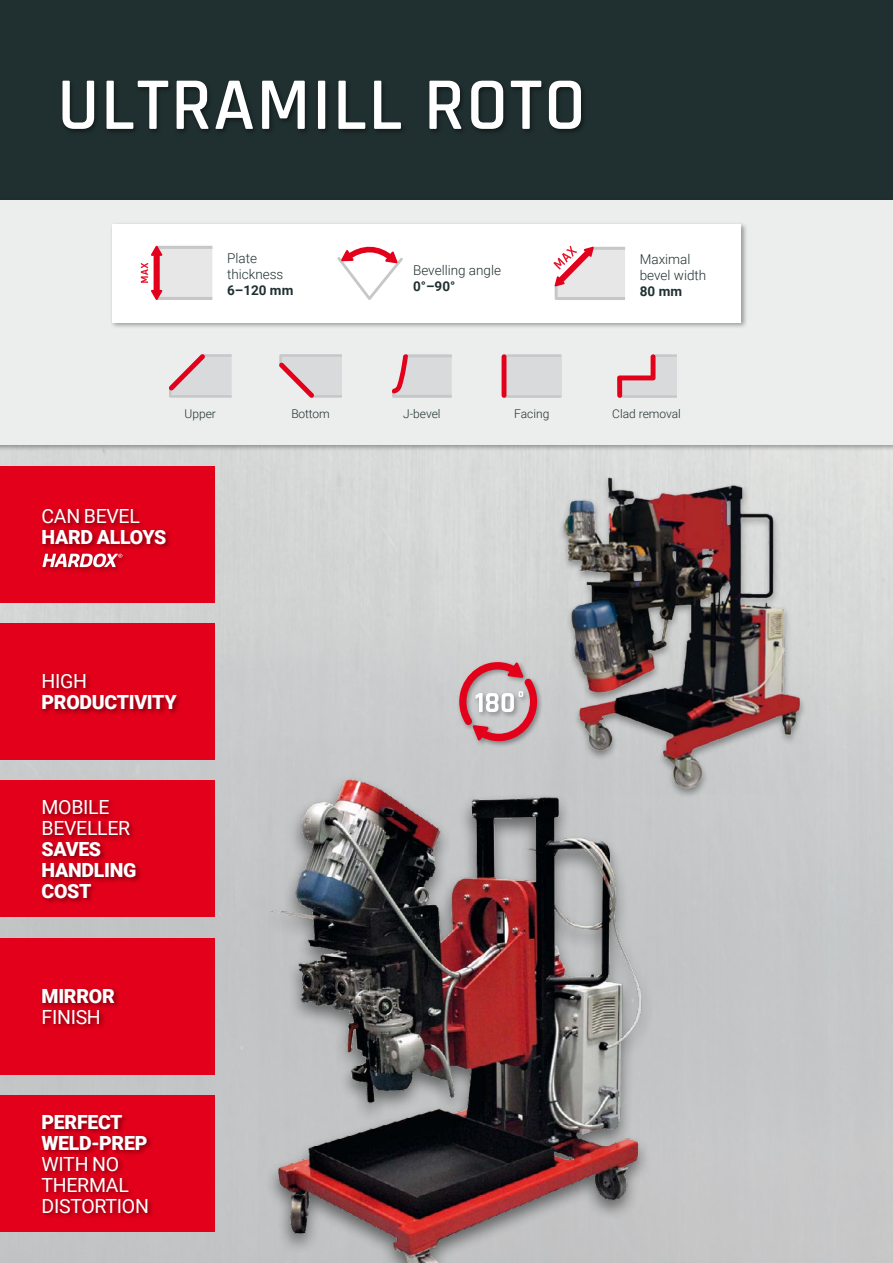
<style>
.page{position:relative;width:893px;height:1263px;background:#fff}
.page>*{position:absolute;margin:0;border:0;box-sizing:border-box;transform-origin:0 0}
.t1{font:600 75px "Rajdhani";letter-spacing:.025em;color:#fff}
.t2{font:900 19.5px/21px "Roboto";letter-spacing:-.015em;color:#fff}
.t3{font:19.5px/21px "Roboto";letter-spacing:-.015em;color:#fff}
.t4{font:300 13.5px/16.2px "Roboto";color:#203031}
.t5{font:700 13.5px "Roboto";color:#203031}
.t6{font:300 12px "Roboto";color:#203031}
</style>
<div class="page">
<img style="left:0;top:451px;width:893px;height:812px">
<div style="left:0;top:0;width:893px;height:200px;background:#203031"></div>
<img style="left:554px;top:470px;width:255px;height:325px">
<img style="left:258px;top:737px;width:420px;height:526px">
<div style="left:0;top:198px;width:893px;height:253px;background:#000;opacity:.35"></div>
<div style="left:0;top:200px;width:893px;height:244px;background:#eceded"></div>
<div style="left:110px;top:222px;width:637px;height:107px;background:#000;opacity:.35"></div>
<div style="left:112px;top:224px;width:629px;height:98px;background:#fff"></div>
<svg style="left:169px;top:354px;width:63px;height:44px"></svg>
<svg style="left:279px;top:354px;width:63px;height:44px"></svg>
<svg style="left:392px;top:354px;width:60px;height:44px;background:#d9c9cc"></svg>
<svg style="left:505px;top:354px;width:56px;height:44px;background:#d7d6d7"></svg>
<hr style="left:502px;top:354px;width:4px;height:44px;background:#e2001a;border-radius:2px">
<svg style="left:617px;top:354px;width:60px;height:44px"></svg>
<svg style="left:141px;top:246px;width:71px;height:54px;background:#e7cfd2"></svg>
<svg style="left:337px;top:246px;width:66px;height:54px"></svg>
<svg style="left:553px;top:246px;width:72px;height:54px;background:#e7ced2"></svg>
<div style="left:456px;top:659px;width:88px;height:89px;background:#000;opacity:.35"></div>
<svg style="left:459px;top:662px;width:78px;height:79px;background:#cc9198"></svg>
<div style="left:0;top:623px;width:215px;height:137px;background:#e2001a"></div>
<div style="left:0;top:938px;width:215px;height:136px;background:#e2001a"></div>
<div style="left:0;top:1095px;width:215px;height:136px;background:#e2001a"></div>
<div style="left:0;top:781px;width:215px;height:136px;background:#e2001a"></div>
<div style="left:40px;top:672px;width:143px;height:44px;background:#000;opacity:.45"></div>
<div style="left:40px;top:987px;width:80px;height:43px;background:#000;opacity:.45"></div>
<div style="left:40px;top:1113px;width:113px;height:106px;background:#000;opacity:.45"></div>
<div style="left:40px;top:798px;width:103px;height:106px;background:#000;opacity:.45"></div>
<div style="left:0;top:466px;width:215px;height:137px;background:#e2001a"></div>
<div style="left:40px;top:507px;width:132px;height:43px;background:#000;opacity:.45"></div>
<div style="left:40px;top:551px;width:89px;height:23px;background:#000;opacity:.3"></div>
<svg style="left:42px;top:553px;width:81px;height:14px"></svg>
<div style="left:60px;top:79px;width:528px;height:57px;background:#000;opacity:.45"></div>
<h1 class="t1" style="left:57px;top:59px;width:530px">ULTRAMILL ROTO</h1>
<p class="t4" style="left:227px;top:249px;width:58px">Plate thickness</p>
<p class="t5" style="left:227px;top:281px;width:68px">6–120 mm</p>
<p class="t4" style="left:413px;top:262px;width:89px">Bevelling angle</p>
<p class="t5" style="left:413px;top:277px;width:44px">0°–90°</p>
<p class="t4" style="left:640px;top:250px;width:68px">Maximal bevel width</p>
<p class="t5" style="left:640px;top:282px;width:44px">80 mm</p>
<p class="t6" style="left:185px;top:405px;width:33px">Upper</p>
<p class="t3" style="left:42px;top:505px;width:100px">CAN BEVEL</p>
<p class="t2" style="left:42px;top:526px;width:126px">HARD ALLOYS</p>
<p class="t3" style="left:42px;top:670px;width:47px">HIGH</p>
<p class="t2" style="left:42px;top:691px;width:137px">PRODUCTIVITY</p>
<p class="t3" style="left:42px;top:796px;width:90px">MOBILE<br>BEVELLER</p>
<p class="t2" style="left:42px;top:838px;width:96px">SAVES<br>HANDLING<br>COST</p>
<p class="t2" style="left:42px;top:984px;width:75px">MIRROR</p>
<p class="t3" style="left:42px;top:1005px;width:61px">FINISH</p>
<p class="t2" style="left:42px;top:1110px;width:107px">PERFECT<br>WELD-PREP</p>
<p class="t3" style="left:42px;top:1152px;width:109px">WITH NO<br>THERMAL<br>DISTORTION</p>
<p class="t6" style="left:291px;top:405px;width:40px">Bottom</p>
<p class="t6" style="left:403px;top:405px;width:39px">J-bevel</p>
<p class="t6" style="left:514px;top:405px;width:37px">Facing</p>
<p class="t6" style="left:612px;top:405px;width:70px">Clad removal</p>
</div>
